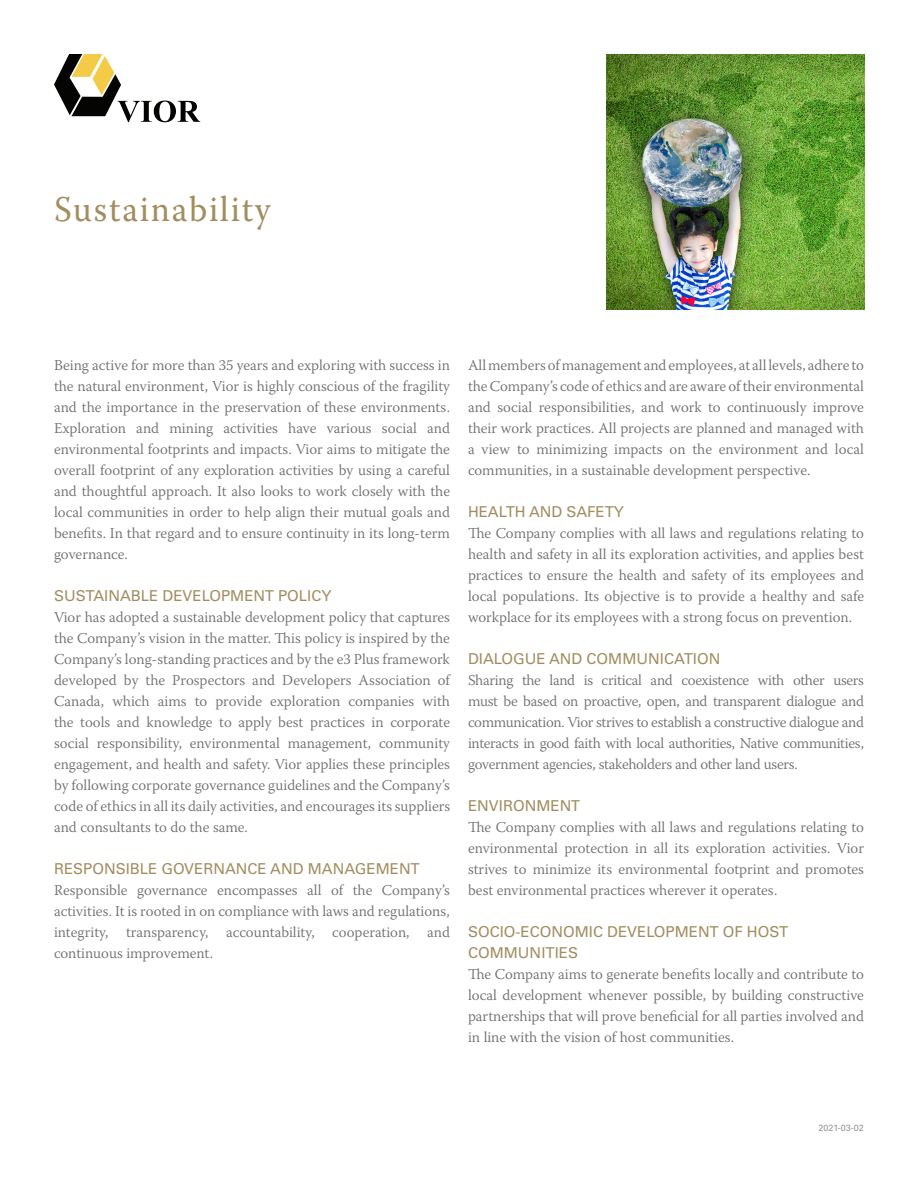
<style>
.page{position:relative;width:918px;height:1188px;background:#fff}
.page>*{position:absolute;margin:0;border:0;box-sizing:border-box;transform-origin:0 0}
.Title-1{font:36px "Warnock Pro";letter-spacing:.05em;color:#a28d60;scale:.96 1}
.VIOR-Para-1-K70-just{font:300 15px/21px "Warnock Pro";color:#6c6d70;text-align:justify}
.VIOR-Subtitle-1{font:15px/21px "Univers LT Std";color:#a28d60}
.t1{font:9px "Univers LT Std";color:#939598}
</style>
<div class="page">
<svg style="left:54px;top:54px;width:146px;height:68px"></svg>
<img style="left:606px;top:54px;width:258px;height:256px">
<p class="Title-1" style="left:54px;top:187px;width:227px">Sustainability</p>
<p class="VIOR-Para-1-K70-just" style="left:54px;top:354px;width:398px">Being active for more than 35 years and exploring with success in the natural environment, Vior is highly conscious of the fragility and the importance in the preservation of these environments.<br>Exploration and mining activities have various social and environmental footprints and impacts. Vior aims to mitigate the overall footprint of any exploration activities by using a careful and thoughtful approach. It also looks to work closely with the local communities in order to help align their mutual goals and benefits. In that regard and to ensure continuity in its long-term governance.</p>
<p class="VIOR-Subtitle-1" style="left:54px;top:585px;width:279px">SUSTAINABLE DEVELOPMENT POLICY</p>
<p class="VIOR-Para-1-K70-just" style="left:54px;top:606px;width:398px">Vior has adopted a sustainable development policy that captures the Company’s vision in the matter. This policy is inspired by the Company’s long-standing practices and by the e3 Plus framework developed by the Prospectors and Developers Association of Canada, which aims to provide exploration companies with the tools and knowledge to apply best practices in corporate social responsibility, environmental management, community engagement, and health and safety. Vior applies these principles by following corporate governance guidelines and the Company’s code of ethics in all its daily activities, and encourages its suppliers and consultants to do the same.</p>
<p class="VIOR-Subtitle-1" style="left:54px;top:858px;width:367px">RESPONSIBLE GOVERNANCE AND MANAGEMENT</p>
<p class="VIOR-Para-1-K70-just" style="left:54px;top:879px;width:398px">Responsible governance encompasses all of the Company’s activities. It is rooted in on compliance with laws and regulations, integrity, transparency, accountability, cooperation, and continuous improvement.</p>
<p class="VIOR-Para-1-K70-just" style="left:468px;top:355px;width:398px">All members of management and employees, at all levels, adhere to the Company’s code of ethics and are aware of their environmental and social responsibilities, and work to continuously improve their work practices. All projects are planned and managed with a view to minimizing impacts on the environment and local communities, in a sustainable development perspective.</p>
<p class="VIOR-Subtitle-1" style="left:468px;top:502px;width:157px">HEALTH AND SAFETY</p>
<p class="VIOR-Para-1-K70-just" style="left:468px;top:523px;width:398px">The Company complies with all laws and regulations relating to health and safety in all its exploration activities, and applies best practices to ensure the health and safety of its employees and local populations. Its objective is to provide a healthy and safe workplace for its employees with a strong focus on prevention.</p>
<p class="VIOR-Subtitle-1" style="left:468px;top:649px;width:254px">DIALOGUE AND COMMUNICATION</p>
<p class="VIOR-Para-1-K70-just" style="left:468px;top:670px;width:398px">Sharing the land is critical and coexistence with other users must be based on proactive, open, and transparent dialogue and communication. Vior strives to establish a constructive dialogue and interacts in good faith with local authorities, Native communities, government agencies, stakeholders and other land users.</p>
<p class="VIOR-Subtitle-1" style="left:468px;top:796px;width:114px">ENVIRONMENT</p>
<p class="VIOR-Para-1-K70-just" style="left:468px;top:817px;width:398px">The Company complies with all laws and regulations relating to environmental protection in all its exploration activities. Vior strives to minimize its environmental footprint and promotes best environmental practices wherever it operates.</p>
<p class="VIOR-Subtitle-1" style="left:468px;top:922px;width:322px">SOCIO-ECONOMIC DEVELOPMENT OF HOST<br>COMMUNITIES</p>
<p class="VIOR-Para-1-K70-just" style="left:468px;top:964px;width:397px">The Company aims to generate benefits locally and contribute to local development whenever possible, by building constructive partnerships that will prove beneficial for all parties involved and in line with the vision of host communities.</p>
<p class="t1" style="left:818px;top:1122px;width:47px">2021-03-02</p>
</div>
